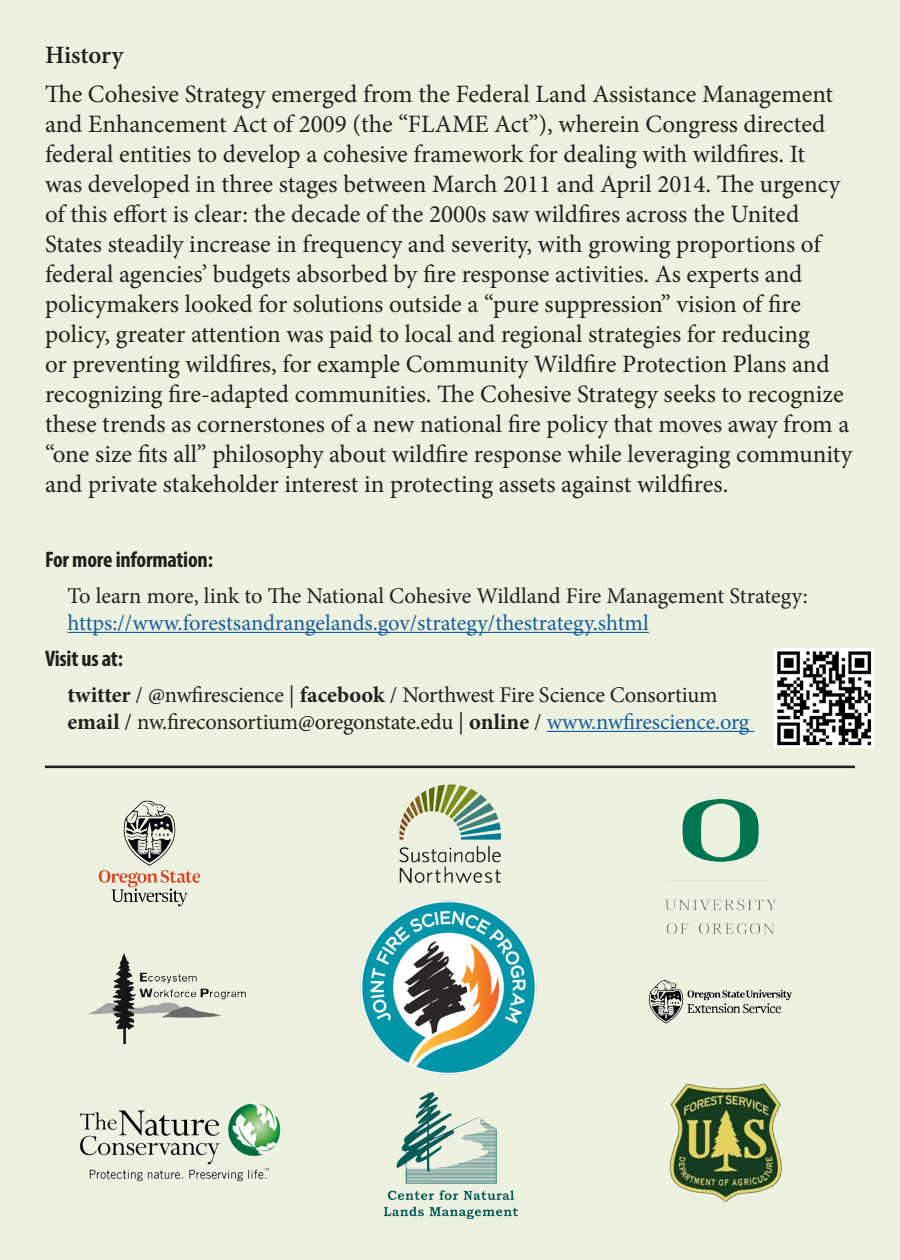
<style>
.page{position:relative;width:900px;height:1260px;background:#ecf2df}
.page>*{position:absolute;margin:0;border:0;box-sizing:border-box;transform-origin:0 0}
.Copy{font:25px/30px "Minion Pro";color:#231f20}
.Copy-2{font:600 25px "Minion Pro";letter-spacing:-.005em;color:#231f20}
.Info{font:22.5px/27px "Minion Pro";letter-spacing:-.01em;color:#231f20}
.head2{font:700 condensed 22.5px "Myriad Pro";letter-spacing:-.01em;color:#231f20}
.s1{color:#175d9e}
.s2{font-weight:700}
</style>
<div class="page">
<hr style="left:68px;top:632px;width:581px;height:1px;background:#175d9e">
<hr style="left:547px;top:731px;width:207px;height:1px;background:#175d9e">
<img style="left:775px;top:648px;width:99px;height:99px">
<hr style="left:45px;top:766px;width:810px;height:2px;background:#231f20">
<img style="left:361px;top:900px;width:175px;height:175px">
<img style="left:384px;top:1092px;width:134px;height:126px">
<img style="left:399px;top:784px;width:102px;height:99px">
<img style="left:89px;top:953px;width:157px;height:92px">
<img style="left:81px;top:1103px;width:200px;height:79px">
<img style="left:669px;top:1083px;width:113px;height:119px">
<img style="left:665px;top:799px;width:111px;height:135px">
<img style="left:124px;top:800px;width:36px;height:66px">
<img style="left:649px;top:980px;width:34px;height:44px">
<p class="Copy-2" style="left:45px;top:38px;width:80px">History</p>
<p class="Copy" style="left:45px;top:79px;width:809px">The Cohesive Strategy emerged from the Federal Land Assistance Management and Enhancement Act of 2009 (the “FLAME Act”), wherein Congress directed federal entities to develop a cohesive framework for dealing with wildfires. It<br>was developed in three stages between March 2011 and April 2014. The urgency of this effort is clear: the decade of the 2000s saw wildfires across the United States steadily increase in frequency and severity, with growing proportions of federal agencies’ budgets absorbed by fire response activities. As experts and policymakers looked for solutions outside a “pure suppression” vision of fire policy, greater attention was paid to local and regional strategies for reducing<br>or preventing wildfires, for example Community Wildfire Protection Plans and recognizing fire-adapted communities. The Cohesive Strategy seeks to recognize these trends as cornerstones of a new national fire policy that moves away from a “one size fits all” philosophy about wildfire response while leveraging community and private stakeholder interest in protecting assets against wildfires.</p>
<p class="head2" style="left:45px;top:546px;width:169px">For more information:</p>
<p class="Info" style="left:68px;top:583px;width:742px">To learn more, link to The National Cohesive Wildland Fire Management Strategy: <span class="s1">https://www.forestsandrangelands.gov/strategy/thestrategy.shtml</span></p>
<p class="head2" style="left:45px;top:645px;width:79px">Visit us at:</p>
<p class="Info" style="left:68px;top:682px;width:683px"><span class="s2">twitter</span> / @nwfirescience | <span class="s2">facebook</span> / Northwest Fire Science Consortium <span class="s2">email</span> / nw.fireconsortium@oregonstate.edu | <span class="s2">online</span> / <span class="s1">www.nwfirescience.org</span></p>
</div>
